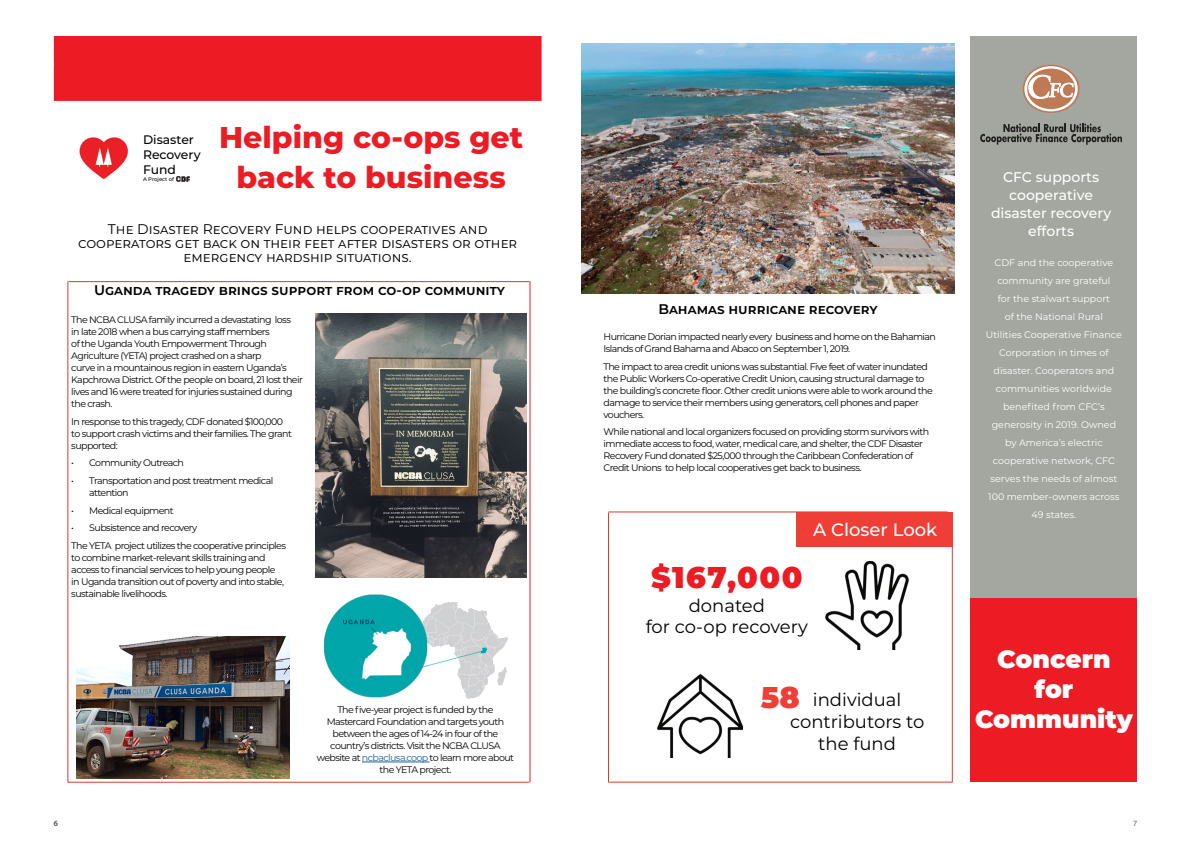
<style>
.page{position:relative;width:1191px;height:842px;background:#fff}
.page>*{position:absolute;margin:0;border:0;box-sizing:border-box;transform-origin:0 0}
.t1{font:800 30px/40px "Montserrat";color:#ed1c24;text-align:center}
.t2{font:900 30px "Montserrat";letter-spacing:.05em;color:#ed1c24}
.t3{font:900 30px "Montserrat";color:#ef3e35}
.t4{font:900 25px/30px "Montserrat";color:#fff;text-align:center}
.t5{font:18px/21.6px "Montserrat";color:#000;text-align:center}
.t6{font:500 18px "Montserrat";color:#fff}
.t7{font:14px/14px "Montserrat";color:#000;text-align:center}
.t8{font:600 14px "Montserrat";color:#000}
.t9{font:500 14px/18px "Montserrat";color:#fff;text-align:center}
.t10{font:500 12.4px/14.8px "Montserrat";color:#000}
.t11{font:9.5px/12px "Montserrat";letter-spacing:-.06em;color:#000}
.t12{font:9.5px/18px "Montserrat";color:#fff;text-align:center}
.t13{font:8px "Myriad Pro";color:#5a615f}
.t14{font:500 5.3px "Montserrat";color:#000}
.s1{color:#215e9e}
</style>
<div class="page">
<div style="left:970px;top:36px;width:167px;height:746px;background:#a4a7a0"></div>
<div style="left:970px;top:599px;width:167px;height:183px;background:#ed1c24"></div>
<img style="left:581px;top:44px;width:374px;height:250px">
<img style="left:315px;top:314px;width:211px;height:264px">
<svg style="left:80px;top:137px;width:48px;height:42px"></svg>
<img style="left:176px;top:177px;width:14px;height:4px">
<hr style="left:608px;top:512px;width:339px;height:1px;background:#d73c2f">
<hr style="left:609px;top:782px;width:343px;height:1px;background:#d73c2f">
<hr style="left:608px;top:512px;width:1px;height:270px;background:#d73c2f">
<hr style="left:952px;top:521px;width:1px;height:261px;background:#d73c2f">
<img style="left:657px;top:675px;width:86px;height:83px">
<div style="left:796px;top:512px;width:156px;height:35px;background:#ef3e35"></div>
<img style="left:825px;top:561px;width:84px;height:89px">
<svg style="left:980px;top:123px;width:142px;height:22px"></svg>
<svg style="left:1022px;top:65px;width:57px;height:48px"></svg>
<div style="left:54px;top:36px;width:487px;height:65px;background:#ed1c24"></div>
<div style="left:54px;top:61px;width:24px;height:7px;background:#ed1c24"></div>
<hr style="left:362px;top:762px;width:67px;height:1px;background:#215e9e">
<img style="left:323px;top:594px;width:185px;height:105px">
<hr style="left:68px;top:281px;width:1px;height:501px;background:#d73c2f">
<hr style="left:530px;top:281px;width:1px;height:501px;background:#ed1c24">
<hr style="left:68px;top:782px;width:461px;height:1px;background:#d73c2f">
<hr style="left:69px;top:281px;width:460px;height:1px;background:#d73c2f">
<img style="left:77px;top:637px;width:212px;height:141px">
<h3 class="t10" style="left:143px;top:132px;width:59px">Disaster<br>Recovery<br>Fund</h3>
<p class="t14" style="left:143px;top:176px;width:33px">A Project of</p>
<h1 class="t1" style="left:219px;top:116px;width:305px">Helping co-ops get back to business</h1>
<h3 class="t7" style="left:78px;top:222px;width:441px">The Disaster Recovery Fund helps cooperatives and cooperators get back on their feet after disasters or other emergency hardship situations.</h3>
<h3 class="t8" style="left:94px;top:280px;width:412px">Uganda tragedy brings support from co-op community</h3>
<p class="t11" style="left:71px;top:313px;width:233px">The NCBA CLUSA family incurred a devastating loss<br>in late 2018 when a bus carrying staff members<br>of the Uganda Youth Empowerment Through Agriculture (YETA) project crashed on a sharp<br>curve in a mountainous region in eastern Uganda’s Kapchrowa District. Of the people on board, 21 lost their lives and 16 were treated for injuries sustained during the crash.</p>
<p class="t11" style="left:71px;top:415px;width:222px">In response to this tragedy, CDF donated $100,000 to support crash victims and their families. The grant supported:</p>
<p class="t11" style="left:71px;top:457px;width:114px">• Community Outreach</p>
<p class="t11" style="left:89px;top:474px;width:185px;text-indent:-18px">• Transportation and post treatment medical attention</p>
<p class="t11" style="left:71px;top:504px;width:104px">• Medical equipment</p>
<p class="t11" style="left:71px;top:519px;width:216px;line-height:17.7px">• Subsistence and recovery<br>The YETA project utilizes the cooperative principles</p>
<p class="t11" style="left:71px;top:551px;width:214px">to combine market-relevant skills training and access to financial services to help young people in Uganda transition out of poverty and into stable, sustainable livelihoods.</p>
<p class="t11" style="left:317px;top:703px;width:199px;text-align:center">The five-year project is funded by the Mastercard Foundation and targets youth between the ages of 14-24 in four of the country’s districts. Visit the NCBA CLUSA website at <span class="s1">ncbaclusa.coop</span> to learn more about the YETA project.</p>
<h3 class="t8" style="left:658px;top:299px;width:221px">Bahamas hurricane recovery</h3>
<p class="t11" style="left:603px;top:330px;width:334px">Hurricane Dorian impacted nearly every business and home on the Bahamian<br>Islands of Grand Bahama and Abaco on September 1, 2019.</p>
<p class="t11" style="left:603px;top:360px;width:331px">The impact to area credit unions was substantial. Five feet of water inundated the Public Workers Co-operative Credit Union, causing structural damage to the building’s concrete floor. Other credit unions were able to work around the damage to service their members using generators, cell phones and paper vouchers.</p>
<p class="t11" style="left:603px;top:426px;width:327px">While national and local organizers focused on providing storm survivors with immediate access to food, water, medical care, and shelter, the CDF Disaster Recovery Fund donated $25,000 through the Caribbean Confederation of Credit Unions to help local cooperatives get back to business.</p>
<h1 class="t2" style="left:651px;top:555px;width:153px">$167,000</h1>
<h3 class="t6" style="left:813px;top:517px;width:126px">A Closer Look</h3>
<h3 class="t5" style="left:645px;top:594px;width:164px">donated<br>for co-op recovery</h3>
<h1 class="t3" style="left:761px;top:675px;width:40px">58</h1>
<h3 class="t5" style="left:790px;top:689px;width:136px">individual contributors to the fund</h3>
<h3 class="t9" style="left:991px;top:168px;width:122px">CFC supports cooperative disaster recovery efforts</h3>
<p class="t12" style="left:986px;top:253px;width:137px">CDF and the cooperative community are grateful<br>for the stalwart support<br>of the National Rural<br>Utilities Cooperative Finance<br>Corporation in times of disaster. Cooperators and communities worldwide benefited from CFC’s generosity in 2019. Owned by America’s electric cooperative network, CFC serves the needs of almost<br>100 member-owners across<br>49 states.</p>
<h2 class="t4" style="left:975px;top:643px;width:159px">Concern for<br>Community</h2>
<p class="t13" style="left:54px;top:818px;width:6px">6</p>
<p class="t13" style="left:1133px;top:818px;width:6px">7</p>
</div>
